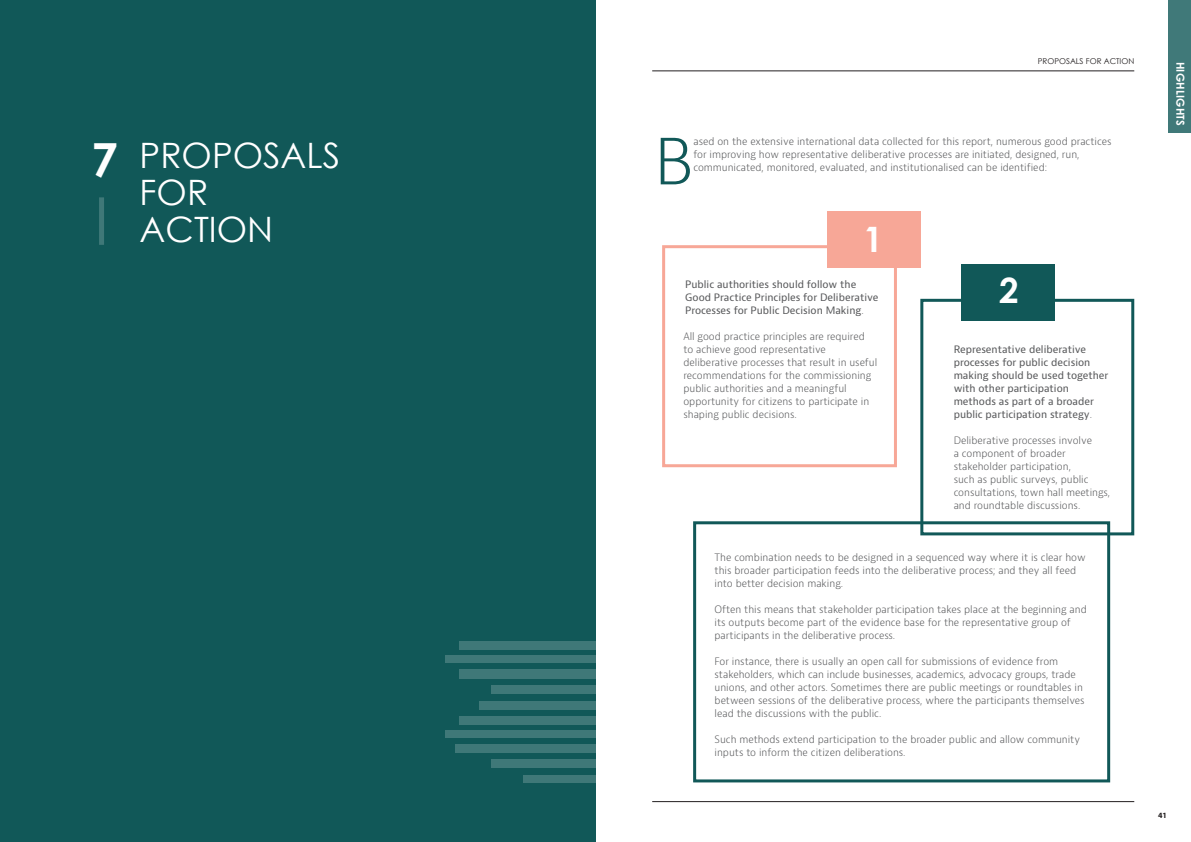
<style>
.page{position:relative;width:1191px;height:842px;background:#fff}
.page>*{position:absolute;margin:0;border:0;box-sizing:border-box;transform-origin:0 0}
.t1{font:300 61.9px "OECD Bernini";color:#115858}
.t2{font:700 47px "Century Gothic";color:#fff}
.t3{font:35px/37px "Century Gothic";color:#fff}
.t4{font:700 35px "Century Gothic";color:#fff}
.t5{font:700 11px "Century Gothic";letter-spacing:.02em;color:#fff}
.t6{font:300 10px/13px "OECD Bernini";color:#57585a}
.t7{font:10px/13px "OECD Bernini";color:#57585a}
.t8{font:8px "Century Gothic";color:#231f20}
.t9{font:700 8px "Myriad Pro";color:#231f20}
.s1{font-weight:300}
</style>
<div class="page">
<div style="left:920px;top:299px;width:214px;height:236px;border:3px solid #115858"></div>
<hr style="left:652px;top:801px;width:482px;height:1px;background:#231f20">
<hr style="left:652px;top:71px;width:482px;height:1px;background:#231f20">
<div style="left:1168px;top:0;width:23px;height:133px;background:#407979"></div>
<div style="left:0;top:0;width:595px;height:842px;background:#115858"></div>
<div style="left:99px;top:197px;width:5px;height:48px;background:#3f7878"></div>
<div style="left:523px;top:775px;width:72px;height:7px;background:#3f7878"></div>
<div style="left:454px;top:744px;width:141px;height:9px;background:#3f7878"></div>
<div style="left:445px;top:730px;width:150px;height:8px;background:#3f7878"></div>
<div style="left:459px;top:716px;width:136px;height:8px;background:#3f7878"></div>
<div style="left:491px;top:759px;width:104px;height:9px;background:#3f7878"></div>
<div style="left:479px;top:701px;width:116px;height:8px;background:#3f7878"></div>
<div style="left:459px;top:669px;width:136px;height:9px;background:#3f7878"></div>
<div style="left:491px;top:685px;width:104px;height:9px;background:#3f7878"></div>
<div style="left:445px;top:655px;width:150px;height:8px;background:#3f7878"></div>
<div style="left:459px;top:641px;width:136px;height:8px;background:#3f7878"></div>
<div style="left:662px;top:245px;width:235px;height:222px;border:3px solid #f7a797"></div>
<div style="left:826px;top:211px;width:94px;height:56px;background:#f7a797"></div>
<div style="left:961px;top:264px;width:94px;height:56px;background:#115858"></div>
<div style="left:693px;top:521px;width:417px;height:261px;border:3px solid #115858"></div>
<p class="t8" style="left:1037px;top:55px;width:98px">PROPOSALS FOR ACTION</p>
<h2 class="t2" style="left:91px;top:124px;width:28px">7</h2>
<h1 class="t1" style="left:654px;top:121px;width:41px">B</h1>
<p class="t6" style="left:693px;top:135px;width:419px">ased on the extensive international data collected for this report, numerous good practices for improving how representative deliberative processes are initiated, designed, run, communicated, monitored, evaluated, and institutionalised can be identified:</p>
<h3 class="t3" style="left:140px;top:136px;width:202px">PROPOSALS<br>FOR<br>ACTION</h3>
<h3 class="t4" style="left:863px;top:213px;width:21px">1</h3>
<p class="t7" style="left:685px;top:278px;width:195px">Public authorities should follow the<br>Good Practice Principles for Deliberative<br>Processes for Public Decision Making<span class="s1">.</span></p>
<p class="t6" style="left:683px;top:330px;width:195px">All good practice principles are required<br>to achieve good representative deliberative processes that result in useful recommendations for the commissioning public authorities and a meaningful opportunity for citizens to participate in shaping public decisions.</p>
<h3 class="t4" style="left:999px;top:264px;width:21px">2</h3>
<p class="t7" style="left:953px;top:343px;width:156px">Representative deliberative processes for public decision making should be used together with other participation methods as part of a broader public participation strategy<span class="s1">.</span></p>
<p class="t6" style="left:953px;top:434px;width:158px">Deliberative processes involve<br>a component of broader stakeholder participation,<br>such as public surveys, public consultations, town hall meetings, and roundtable discussions.</p>
<p class="t6" style="left:714px;top:551px;width:372px">The combination needs to be designed in a sequenced way where it is clear how this broader participation feeds into the deliberative process; and they all feed into better decision making.</p>
<p class="t6" style="left:714px;top:603px;width:374px">Often this means that stakeholder participation takes place at the beginning and its outputs become part of the evidence base for the representative group of participants in the deliberative process.</p>
<p class="t6" style="left:714px;top:655px;width:371px">For instance, there is usually an open call for submissions of evidence from stakeholders, which can include businesses, academics, advocacy groups, trade unions, and other actors. Sometimes there are public meetings or roundtables in between sessions of the deliberative process, where the participants themselves lead the discussions with the public.</p>
<p class="t6" style="left:714px;top:733px;width:367px">Such methods extend participation to the broader public and allow community inputs to inform the citizen deliberations.</p>
<p class="t5" style="left:1189px;top:62px;width:66px;rotate:90deg">HIGHLIGHTS</p>
<p class="t9" style="left:1158px;top:810px;width:10px">41</p>
</div>
